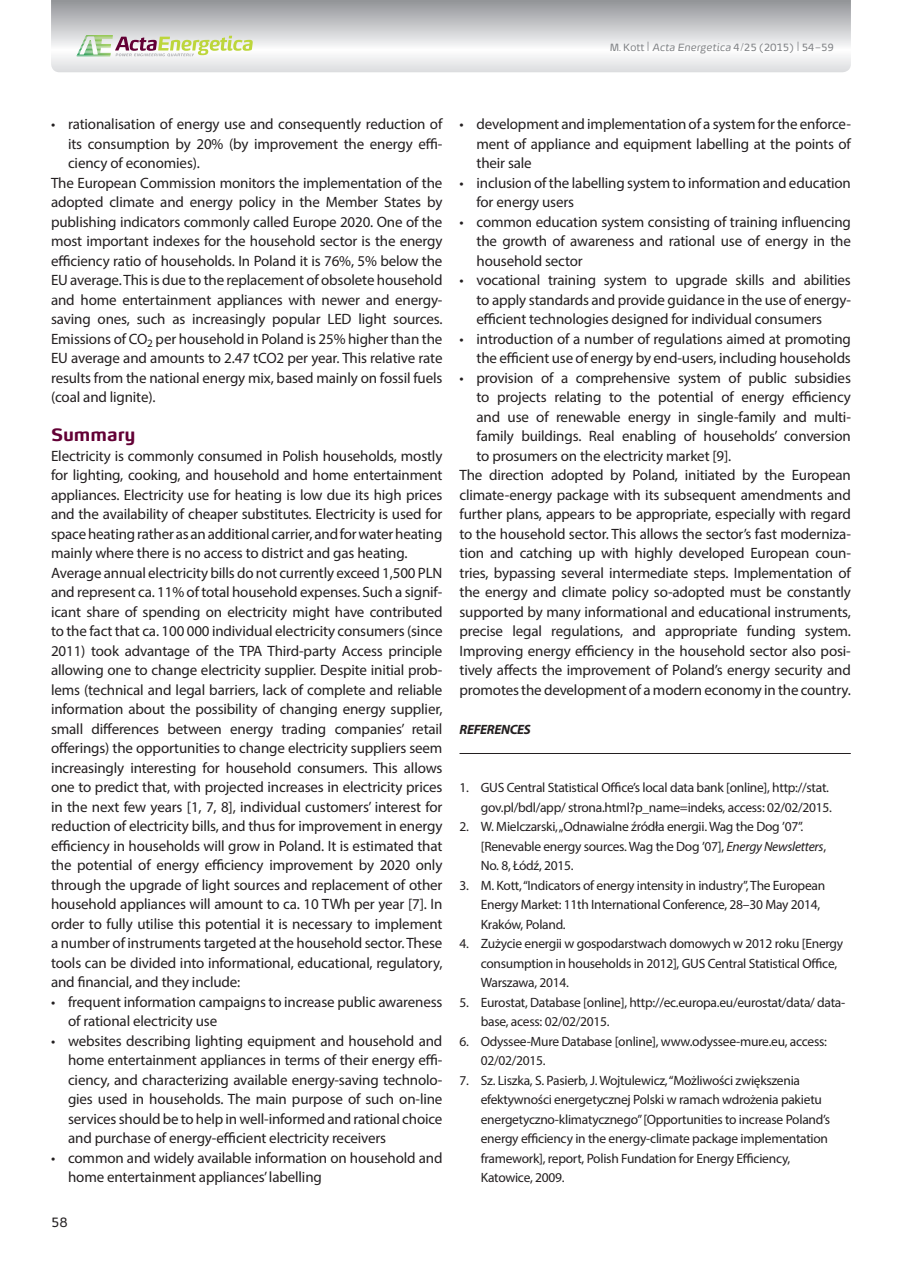
<style>
.page{position:relative;width:902px;height:1263px;background:#fff}
.page>*{position:absolute;margin:0;border:0;box-sizing:border-box;transform-origin:0 0}
.t1{font:700 18px "Energa";letter-spacing:-.01em;color:#630035}
.t2{font:15px/19.5px "Myriad Pro";letter-spacing:-.01em;color:#231f20}
.t3{font:13.5px/19.5px "Myriad Pro";letter-spacing:-.02em;color:#231f20}
.t4{font:italic 700 13.5px "Myriad Pro";letter-spacing:-.025em;color:#231f20}
.t5{font:13.5px "Energa";color:#231f20}
.t6{font:10.5px "Energa";letter-spacing:-.01em;color:#808285}
.s1{font-size:13.5px}
.s2{font-style:italic}
</style>
<div class="page">
<svg style="left:51px;top:0;width:799px;height:72px"></svg>
<svg style="left:76px;top:35px;width:177px;height:21px"></svg>
<hr style="left:459px;top:753px;width:391px;height:1px;background:#231f20">
<p class="t6" style="left:610px;top:41px;width:225px">M. Kott <span class="s1">|</span> <span class="s2">Acta Energetica</span> 4/25 (2015) <span class="s1">|</span> 54–59</p>
<p class="t2" style="left:51px;top:114px;width:393px">• rationalisation of energy use and consequently reduction of</p>
<p class="t2" style="left:68px;top:134px;width:376px">its consumption by 20% (by improvement the energy effi-</p>
<p class="t2" style="left:68px;top:153px;width:133px">ciency of economies).</p>
<p class="t2" style="left:51px;top:173px;width:393px">The European Commission monitors the implementation of the</p>
<p class="t2" style="left:51px;top:192px;width:393px">adopted climate and energy policy in the Member States by</p>
<p class="t2" style="left:51px;top:212px;width:393px">publishing indicators commonly called Europe 2020. One of the</p>
<p class="t2" style="left:51px;top:231px;width:393px">most important indexes for the household sector is the energy</p>
<p class="t2" style="left:51px;top:251px;width:393px">efficiency ratio of households. In Poland it is 76%, 5% below the</p>
<p class="t2" style="left:51px;top:270px;width:393px">EU average. This is due to the replacement of obsolete household</p>
<p class="t2" style="left:51px;top:290px;width:393px">and home entertainment appliances with newer and energy-</p>
<p class="t2" style="left:51px;top:309px;width:393px">saving ones, such as increasingly popular LED light sources.</p>
<p class="t2" style="left:51px;top:329px;width:393px">Emissions of CO<sub>2</sub> per household in Poland is 25% higher than the</p>
<p class="t2" style="left:51px;top:348px;width:393px">EU average and amounts to 2.47 tCO2 per year. This relative rate</p>
<p class="t2" style="left:51px;top:368px;width:393px">results from the national energy mix, based mainly on fossil fuels</p>
<p class="t2" style="left:51px;top:387px;width:106px">(coal and lignite).</p>
<p class="t1" style="left:51px;top:422px;width:86px">Summary</p>
<p class="t2" style="left:51px;top:446px;width:393px">Electricity is commonly consumed in Polish households, mostly for lighting, cooking, and household and home entertainment appliances. Electricity use for heating is low due its high prices and the availability of cheaper substitutes. Electricity is used for space heating rather as an additional carrier, and for water heating mainly where there is no access to district and gas heating.<br>Average annual electricity bills do not currently exceed 1,500 PLN and represent ca. 11% of total household expenses. Such a signif&shy;icant share of spending on electricity might have contributed to the fact that ca. 100 000 individual electricity consumers (since 2011) took advantage of the TPA Third-party Access principle allowing one to change electricity supplier. Despite initial prob&shy;lems (technical and legal barriers, lack of complete and reliable information about the possibility of changing energy supplier, small differences between energy trading companies’ retail offerings) the opportunities to change electricity suppliers seem increasingly interesting for household consumers. This allows one to predict that, with projected increases in electricity prices in the next few years [1, 7, 8], individual customers’ interest for reduction of electricity bills, and thus for improvement in energy efficiency in households will grow in Poland. It is estimated that the potential of energy efficiency improvement by 2020 only through the upgrade of light sources and replacement of other household appliances will amount to ca. 10 TWh per year [7]. In order to fully utilise this potential it is necessary to implement a number of instruments targeted at the household sector. These tools can be divided into informational, educational, regulatory, and financial, and they include:</p>
<p class="t2" style="left:68px;top:992px;width:376px;text-indent:-17px">• frequent information campaigns to increase public awareness of rational electricity use</p>
<p class="t2" style="left:68px;top:1031px;width:376px;text-align:justify;text-indent:-17px">• websites describing lighting equipment and household and home entertainment appliances in terms of their energy effi&shy;ciency, and characterizing available energy-saving technolo&shy;gies used in households. The main purpose of such on-line services should be to help in well-informed and rational choice and purchase of energy-efficient electricity receivers</p>
<p class="t2" style="left:68px;top:1148px;width:376px;text-indent:-17px">• common and widely available information on household and home entertainment appliances’ labelling</p>
<p class="t5" style="left:51px;top:1213px;width:18px">58</p>
<p class="t2" style="left:476px;top:114px;width:376px;text-align:justify;text-indent:-17px">• development and implementation of a system for the enforce&shy;ment of appliance and equipment labelling at the points of their sale</p>
<p class="t2" style="left:476px;top:173px;width:376px;text-indent:-17px">• inclusion of the labelling system to information and education for energy users</p>
<p class="t2" style="left:476px;top:212px;width:376px;text-align:justify;text-indent:-17px">• common education system consisting of training influencing the growth of awareness and rational use of energy in the household sector</p>
<p class="t2" style="left:476px;top:270px;width:376px;text-align:justify;text-indent:-17px">• vocational training system to upgrade skills and abilities to apply standards and provide guidance in the use of energy&shy;efficient technologies designed for individual consumers</p>
<p class="t2" style="left:459px;top:329px;width:393px;text-align:right">• introduction of a number of regulations aimed at promoting the efficient use of energy by end-users, including households</p>
<p class="t2" style="left:459px;top:368px;width:393px">• provision of a comprehensive system of public subsidies</p>
<p class="t2" style="left:476px;top:387px;width:376px">to projects relating to the potential of energy efficiency</p>
<p class="t2" style="left:476px;top:407px;width:376px">and use of renewable energy in single-family and multi-</p>
<p class="t2" style="left:476px;top:426px;width:376px">family buildings. Real enabling of households’ conversion</p>
<p class="t2" style="left:476px;top:446px;width:256px">to prosumers on the electricity market [9].</p>
<p class="t2" style="left:459px;top:465px;width:393px">The direction adopted by Poland, initiated by the European</p>
<p class="t2" style="left:459px;top:485px;width:393px">climate-energy package with its subsequent amendments and</p>
<p class="t2" style="left:459px;top:504px;width:393px">further plans, appears to be appropriate, especially with regard</p>
<p class="t2" style="left:459px;top:524px;width:393px">to the household sector. This allows the sector’s fast moderniza-</p>
<p class="t2" style="left:459px;top:543px;width:393px">tion and catching up with highly developed European coun-</p>
<p class="t2" style="left:459px;top:563px;width:393px">tries, bypassing several intermediate steps. Implementation of</p>
<p class="t2" style="left:459px;top:582px;width:393px">the energy and climate policy so-adopted must be constantly</p>
<p class="t2" style="left:459px;top:602px;width:393px">supported by many informational and educational instruments,</p>
<p class="t2" style="left:459px;top:621px;width:393px">precise legal regulations, and appropriate funding system.</p>
<p class="t2" style="left:459px;top:641px;width:393px">Improving energy efficiency in the household sector also posi-</p>
<p class="t2" style="left:459px;top:660px;width:393px">tively affects the improvement of Poland’s energy security and</p>
<p class="t2" style="left:459px;top:680px;width:393px">promotes the development of a modern economy in the country.</p>
<p class="t4" style="left:459px;top:720px;width:73px">REFERENCES</p>
<p class="t3" style="left:459px;top:778px;width:374px;text-align:right">1. GUS Central Statistical Office’s local data bank [online], http://stat. gov.pl/bdl/app/ strona.html?p_name=indeks, access: 02/02/2015.</p>
<p class="t3" style="left:480px;top:817px;width:347px;text-indent:-21px">2. W. Mielczarski, „Odnawialne źródła energii. Wag the Dog ’07”. [Renevable energy sources. Wag the Dog ’07], <span class="s2">Energy Newsletters</span>,<br>No. 8, Łódź, 2015.</p>
<p class="t3" style="left:480px;top:875px;width:346px;text-indent:-21px">3. M. Kott, “Indicators of energy intensity in industry”, The European<br>Energy Market: 11th International Conference, 28–30 May 2014,<br>Kraków, Poland.</p>
<p class="t3" style="left:480px;top:933px;width:364px;text-indent:-21px">4. Zużycie energii w gospodarstwach domowych w 2012 roku [Energy consumption in households in 2012], GUS Central Statistical Office,<br>Warszawa, 2014.</p>
<p class="t3" style="left:480px;top:992px;width:366px;text-indent:-21px">5. Eurostat, Database [online], http://ec.europa.eu/eurostat/data/ data&shy;base, acess: 02/02/2015.</p>
<p class="t3" style="left:480px;top:1031px;width:347px;text-indent:-21px">6. Odyssee-Mure Database [online], www.odyssee-mure.eu, access:<br>02/02/2015.</p>
<p class="t3" style="left:480px;top:1070px;width:351px;text-indent:-21px">7. Sz. Liszka, S. Pasierb, J. Wojtulewicz, “Możliwości zwiększenia efektywności energetycznej Polski w ramach wdrożenia pakietu energetyczno-klimatycznego” [Opportunities to increase Poland’s energy efficiency in the energy-climate package implementation framework], report, Polish Fundation for Energy Efficiency, Katowice, 2009.</p>
</div>
